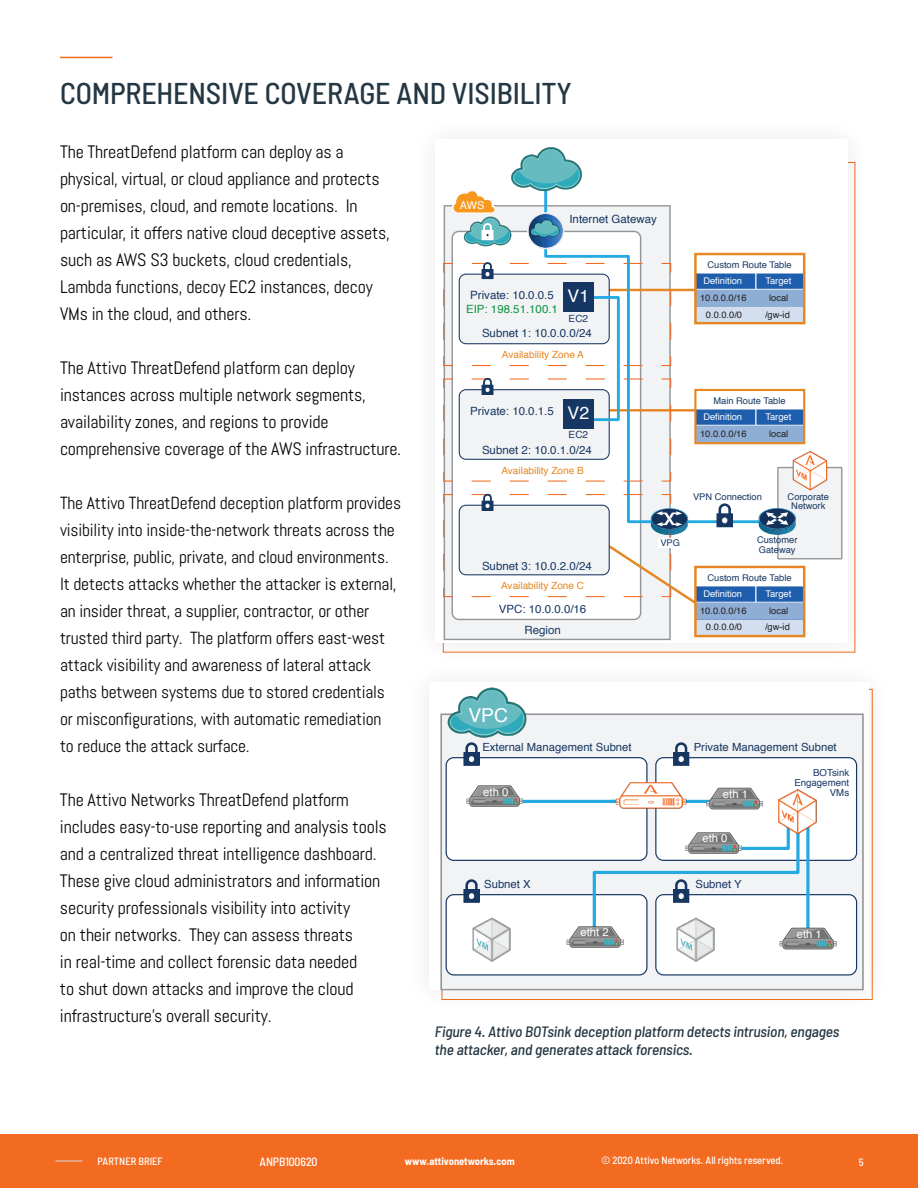
<style>
.page{position:relative;width:918px;height:1188px;background:#fff}
.page>*{position:absolute;margin:0;border:0;box-sizing:border-box;transform-origin:0 0}
.t1{font:500 semi-condensed 30px "Barlow";letter-spacing:-.005em;color:#243743}
.t2{font:19.2px "Helvetica";color:#fff}
.t3{font:18px/27px "Abel";letter-spacing:-.01em;color:#040503}
.t4{font:17.55px/27px "Abel";letter-spacing:-.01em;color:#040503}
.t5{font:17.4px "Helvetica";color:#fff}
.t6{font:500 semi-condensed 15px/18px "Barlow";color:#243743}
.t7{font:500 semi-condensed 12px "Barlow";letter-spacing:-.01em;color:#fff}
.t8{font:11.4px "Helvetica";color:#163763}
.t9{font:11.4px "Helvetica";color:#0d9344}
.t10{font:11.25px "Helvetica";color:#163763}
.t11{font:11.25px "Helvetica";color:#fff}
.t12{font:10.8px "Helvetica";color:#fff}
.t13{font:500 semi-condensed 10.5px "Barlow";color:#fff}
.t14{font:700 semi-condensed 10.5px "Barlow";color:#fff}
.t15{font:9.9px "Helvetica";color:#e68723}
.t16{font:9.9px "Helvetica";color:#163763}
.t17{font:9.6px/9.6px "Helvetica";color:#163763;text-align:right}
.t18{font:9.15px/9.8px "Helvetica";color:#163763;text-align:center}
.t19{font:9.15px "Helvetica";color:#231f20}
.t20{font:9.15px "Helvetica";color:#fff}
</style>
<div class="page">
<div style="left:0;top:1134px;width:918px;height:54px;background:#f36b21"></div>
<svg style="left:55px;top:1161px;width:27px;height:1px"></svg>
<hr style="left:60px;top:57px;width:52px;height:1px;background:#f36b21">
<svg style="left:444px;top:205px;width:227px;height:435px;fill:#f2f3f4"></svg>
<svg style="left:452px;top:231px;width:189px;height:389px"></svg>
<div style="left:695px;top:273px;width:109px;height:16px;background:#1f5eac"></div>
<div style="left:695px;top:273px;width:110px;height:17px;border:1px solid #fff"></div>
<div style="left:695px;top:290px;width:109px;height:16px;background:#8faed5"></div>
<div style="left:695px;top:307px;width:109px;height:16px;background:#d3dfee"></div>
<div style="left:694px;top:253px;width:111px;height:71px;border:2px solid #e68723"></div>
<div style="left:695px;top:409px;width:109px;height:16px;background:#1f5eac"></div>
<div style="left:695px;top:409px;width:110px;height:17px;border:1px solid #fff"></div>
<div style="left:695px;top:426px;width:109px;height:16px;background:#8faed5"></div>
<div style="left:694px;top:389px;width:111px;height:55px;border:2px solid #e68723"></div>
<div style="left:695px;top:586px;width:109px;height:16px;background:#1f5eac"></div>
<div style="left:695px;top:603px;width:109px;height:16px;background:#8faed5"></div>
<div style="left:695px;top:620px;width:109px;height:16px;background:#d3dfee"></div>
<svg style="left:755px;top:586px;width:1px;height:16px"></svg>
<div style="left:694px;top:566px;width:111px;height:71px;border:2px solid #e68723"></div>
<svg style="left:462px;top:365px;width:81px;height:1px"></svg>
<svg style="left:443px;top:355px;width:11px;height:12px"></svg>
<svg style="left:462px;top:481px;width:81px;height:1px"></svg>
<svg style="left:443px;top:471px;width:11px;height:11px"></svg>
<div style="left:778px;top:468px;width:64px;height:91px;background:#f2f3f4"></div>
<div style="left:777px;top:467px;width:65px;height:92px;border:1px solid #939598"></div>
<svg style="left:543px;top:205px;width:242px;height:320px"></svg>
<svg style="left:758px;top:508px;width:38px;height:27px"></svg>
<img style="left:455px;top:205px;width:65px;height:56px">
<svg style="left:452px;top:191px;width:44px;height:23px"></svg>
<div style="left:527px;top:213px;width:37px;height:36px;border:1px solid #e6e7e9;border-radius:50%"></div>
<img style="left:526px;top:215px;width:38px;height:32px">
<div style="left:482px;top:230px;width:11px;height:10px;background:#fff"></div>
<svg style="left:482px;top:222px;width:11px;height:15px"></svg>
<div style="left:717px;top:514px;width:15px;height:13px;background:#173763"></div>
<div style="left:717px;top:514px;width:16px;height:13px;border:1px solid #173763"></div>
<svg style="left:717px;top:502px;width:15px;height:21px"></svg>
<svg style="left:443px;top:493px;width:256px;height:113px"></svg>
<svg style="left:443px;top:261px;width:209px;height:83px"></svg>
<div style="left:659px;top:538px;width:24px;height:9px;background:#fff"></div>
<svg style="left:443px;top:377px;width:209px;height:83px"></svg>
<div style="left:577px;top:296px;width:43px;height:125px;border:3px solid #24aae1"></div>
<div style="left:564px;top:399px;width:30px;height:29px;background:#163763"></div>
<div style="left:564px;top:282px;width:30px;height:30px;background:#163763"></div>
<img style="left:499px;top:147px;width:95px;height:68px">
<img style="left:782px;top:443px;width:56px;height:55px">
<div style="left:406px;top:660px;width:485px;height:353px;background:#231f20;opacity:.1"></div>
<div style="left:429px;top:682px;width:439px;height:308px;background:#fff"></div>
<svg style="left:440px;top:713px;width:424px;height:277px;fill:#f2f3f4"></svg>
<img style="left:440px;top:687px;width:101px;height:78px">
<svg style="left:446px;top:741px;width:411px;height:235px"></svg>
<img style="left:606px;top:766px;width:90px;height:58px">
<img style="left:766px;top:781px;width:62px;height:62px">
<img style="left:664px;top:908px;width:63px;height:62px">
<img style="left:460px;top:908px;width:62px;height:62px">
<img style="left:697px;top:761px;width:74px;height:74px">
<img style="left:677px;top:806px;width:74px;height:74px">
<img style="left:457px;top:759px;width:75px;height:74px">
<img style="left:558px;top:900px;width:74px;height:74px">
<img style="left:771px;top:902px;width:74px;height:73px">
<h1 class="t1" style="left:60px;top:75px;width:513px">COMPREHENSIVE COVERAGE AND VISIBILITY</h1>
<p class="t3" style="left:60px;top:138px;width:332px">The ThreatDefend platform can deploy as a physical, virtual, or cloud appliance and protects on-premises, cloud, and remote locations. In particular, it offers native cloud deceptive assets, such as AWS S3 buckets, cloud credentials, Lambda functions, decoy EC2 instances, decoy VMs in the cloud, and others.</p>
<p class="t3" style="left:60px;top:354px;width:343px">The Attivo ThreatDefend platform can deploy instances across multiple network segments, availability zones, and regions to provide comprehensive coverage of the AWS infrastructure.</p>
<p class="t4" style="left:60px;top:490px;width:343px">The Attivo ThreatDefend deception platform provides visibility into inside-the-network threats across the enterprise, public, private, and cloud environments.<br>It detects attacks whether the attacker is external, an insider threat, a supplier, contractor, or other trusted third party. The platform offers east-west attack visibility and awareness of lateral attack paths between systems due to stored credentials or misconfigurations, with automatic remediation<br>to reduce the attack surface.</p>
<p class="t3" style="left:60px;top:786px;width:328px">The Attivo Networks ThreatDefend platform includes easy-to-use reporting and analysis tools and a centralized threat intelligence dashboard.<br>These give cloud administrators and information security professionals visibility into activity<br>on their networks. They can assess threats<br>in real-time and collect forensic data needed<br>to shut down attacks and improve the cloud infrastructure’s overall security.</p>
<p class="t12" style="left:460px;top:197px;width:26px">AWS</p>
<p class="t8" style="left:569px;top:210px;width:89px">Internet Gateway</p>
<p class="t8" style="left:470px;top:286px;width:85px">Private: 10.0.0.5</p>
<p class="t9" style="left:466px;top:300px;width:93px">EIP: 198.51.100.1</p>
<p class="t5" style="left:568px;top:283px;width:23px">V1</p>
<p class="t16" style="left:569px;top:311px;width:21px">EC2</p>
<p class="t8" style="left:482px;top:325px;width:111px">Subnet 1: 10.0.0.0/24</p>
<p class="t15" style="left:502px;top:347px;width:83px">Availability Zone A</p>
<p class="t18" style="left:707px;top:261px;width:86px">Custom Route Table</p>
<p class="t20" style="left:703px;top:273px;width:40px">Definition</p>
<p class="t20" style="left:765px;top:273px;width:27px">Target</p>
<p class="t19" style="left:700px;top:290px;width:48px">10.0.0.0/16</p>
<p class="t19" style="left:769px;top:290px;width:21px">local</p>
<p class="t19" style="left:706px;top:307px;width:38px">0.0.0.0/0</p>
<p class="t19" style="left:765px;top:307px;width:26px">/gw-id</p>
<p class="t8" style="left:470px;top:402px;width:85px">Private: 10.0.1.5</p>
<p class="t5" style="left:568px;top:399px;width:23px">V2</p>
<p class="t16" style="left:569px;top:427px;width:21px">EC2</p>
<p class="t8" style="left:482px;top:441px;width:111px">Subnet 2: 10.0.1.0/24</p>
<p class="t15" style="left:501px;top:463px;width:84px">Availability Zone B</p>
<p class="t8" style="left:482px;top:557px;width:111px">Subnet 3: 10.0.2.0/24</p>
<p class="t15" style="left:501px;top:578px;width:85px">Availability Zone C</p>
<p class="t8" style="left:499px;top:601px;width:89px">VPC: 10.0.0.0/16</p>
<p class="t8" style="left:524px;top:621px;width:38px">Region</p>
<p class="t18" style="left:713px;top:397px;width:74px">Main Route Table</p>
<p class="t20" style="left:703px;top:409px;width:40px">Definition</p>
<p class="t20" style="left:765px;top:409px;width:27px">Target</p>
<p class="t19" style="left:700px;top:426px;width:48px">10.0.0.0/16</p>
<p class="t19" style="left:769px;top:426px;width:21px">local</p>
<p class="t18" style="left:660px;top:538px;width:21px">VPG</p>
<p class="t18" style="left:693px;top:493px;width:70px">VPN Connection</p>
<p class="t18" style="left:788px;top:492px;width:43px">Corporate<br>Network</p>
<p class="t18" style="left:757px;top:535px;width:42px;text-align:left">Customer<br>Gateway</p>
<p class="t18" style="left:707px;top:574px;width:86px">Custom Route Table</p>
<p class="t20" style="left:703px;top:586px;width:40px">Definition</p>
<p class="t20" style="left:765px;top:586px;width:27px">Target</p>
<p class="t19" style="left:700px;top:603px;width:48px">10.0.0.0/16</p>
<p class="t19" style="left:769px;top:603px;width:21px">local</p>
<p class="t19" style="left:706px;top:620px;width:38px">0.0.0.0/0</p>
<p class="t19" style="left:765px;top:620px;width:26px">/gw-id</p>
<p class="t2" style="left:468px;top:701px;width:41px">VPC</p>
<p class="t10" style="left:482px;top:739px;width:151px">External Management Subnet</p>
<p class="t10" style="left:694px;top:738px;width:145px">Private Management Subnet</p>
<p class="t17" style="left:794px;top:769px;width:56px">BOTsink<br>Engagement</p>
<p class="t11" style="left:723px;top:785px;width:27px">eth 1</p>
<p class="t17" style="left:830px;top:788px;width:21px">VMs</p>
<p class="t11" style="left:702px;top:830px;width:27px">eth 0</p>
<p class="t11" style="left:483px;top:783px;width:27px">eth 0</p>
<p class="t10" style="left:484px;top:876px;width:48px">Subnet X</p>
<p class="t10" style="left:696px;top:876px;width:48px">Subnet Y</p>
<p class="t11" style="left:581px;top:924px;width:30px">etht 2</p>
<p class="t11" style="left:797px;top:925px;width:27px">eth 1</p>
<p class="t6" style="left:435px;top:1022px;width:408px">Figure 4.Attivo BOTsink deception platform detects intrusion,engages the attacker,and generates attack forensics.</p>
<p class="t13" style="left:97px;top:1155px;width:67px">PARTNER BRIEF</p>
<p class="t7" style="left:260px;top:1154px;width:60px">ANPB100620</p>
<p class="t14" style="left:405px;top:1155px;width:111px">www.attivonetworks.com</p>
<p class="t13" style="left:602px;top:1154px;width:183px">© 2020 Attivo Networks. All rights reserved.</p>
<p class="t13" style="left:859px;top:1155px;width:6px">5</p>
</div>
